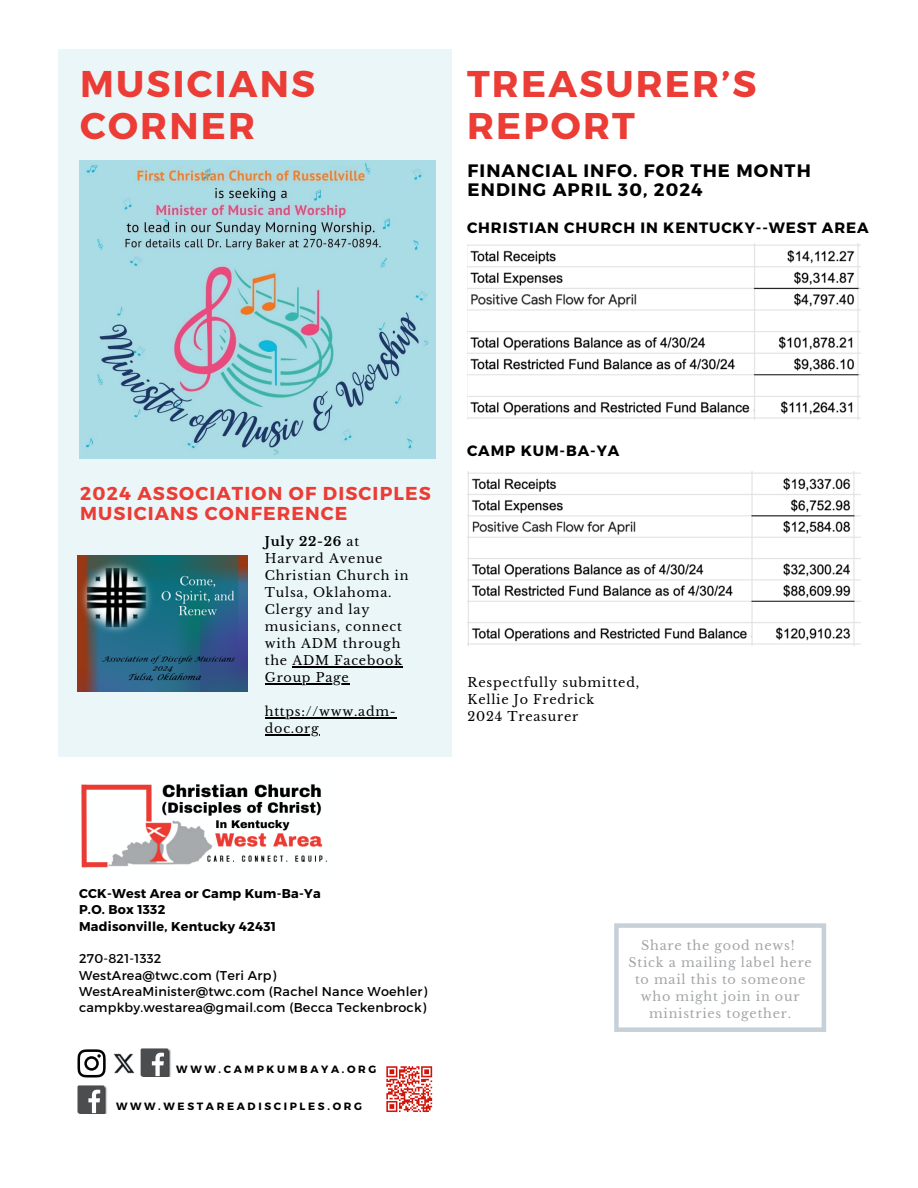
<style>
.page{position:relative;width:918px;height:1188px;background:#fff}
.page>*{position:absolute;margin:0;border:0;box-sizing:border-box;transform-origin:0 0}
.t1{font:700 37.2px/41.7px "Montserrat";letter-spacing:.06em;color:#eb3c35}
.t2{font:700 18.75px/20.2px "Montserrat";letter-spacing:.06em;color:#eb3c35}
.t3{font:700 18px/19.2px "Montserrat";letter-spacing:.06em;color:#000}
.t4{font:700 15px "Montserrat";letter-spacing:.06em;color:#000}
.t5{font:12.75px/17px "Libre Baskerville";letter-spacing:.06em;color:#000}
.t6{font:12.75px/16.4px "Montserrat";letter-spacing:.02em;color:#000}
.t7{font:12.75px/17px "Libre Baskerville";letter-spacing:.06em;color:#a3a6a8;text-align:center}
.t8{font:700 12.75px/16.4px "Montserrat";letter-spacing:.02em;color:#000}
.t9{font:700 10.65px "Montserrat";letter-spacing:.25em;color:#000}
.s1{font-weight:700}
</style>
<div class="page">
<div style="left:58px;top:49px;width:394px;height:707px;background:#ebf6f8"></div>
<img style="left:77px;top:1086px;width:30px;height:28px">
<svg style="left:78px;top:1049px;width:28px;height:29px"></svg>
<img style="left:81px;top:784px;width:247px;height:84px">
<svg style="left:614px;top:923px;width:212px;height:109px"></svg>
<img style="left:114px;top:1049px;width:57px;height:28px">
<svg style="left:386px;top:1066px;width:47px;height:46px"></svg>
<img style="left:79px;top:160px;width:357px;height:298px">
<img style="left:78px;top:556px;width:169px;height:136px">
<img style="left:468px;top:244px;width:392px;height:175px">
<img style="left:468px;top:472px;width:392px;height:173px">
<hr style="left:292px;top:667px;width:111px;height:1px;background:#000">
<hr style="left:265px;top:684px;width:85px;height:1px;background:#000">
<hr style="left:265px;top:718px;width:132px;height:1px;background:#000">
<hr style="left:265px;top:735px;width:54px;height:1px;background:#000">
<h5 class="t1" style="left:80px;top:61px;width:236px">MUSICIANS<br>CORNER</h5>
<p class="t1" style="left:467px;top:61px;width:291px">TREASURER’S<br>REPORT</p>
<h5 class="t3" style="left:468px;top:160px;width:345px">FINANCIAL INFO. FOR THE MONTH<br>ENDING APRIL 30, 2024</h5>
<h4 class="t4" style="left:467px;top:218px;width:403px">CHRISTIAN CHURCH IN KENTUCKY--WEST AREA</h4>
<p class="t2" style="left:80px;top:482px;width:352px">2024 ASSOCIATION OF DISCIPLES<br>MUSICIANS CONFERENCE</p>
<p class="t5" style="left:265px;top:534px;width:145px"><span class="s1">July 22-26</span> at<br>Harvard Avenue<br>Christian Church in<br>Tulsa, Oklahoma.<br>Clergy and lay musicians, connect with ADM through the ADM Facebook</p>
<p class="t5" style="left:265px;top:670px;width:86px">Group Page</p>
<p class="t5" style="left:265px;top:704px;width:132px">https://www.adm-</p>
<p class="t5" style="left:265px;top:721px;width:55px">doc.org</p>
<h5 class="t4" style="left:467px;top:441px;width:154px">CAMP KUM-BA-YA</h5>
<p class="t5" style="left:468px;top:674px;width:173px">Respectfully submitted,<br>Kellie Jo Fredrick<br>2024 Treasurer</p>
<h1 class="t8" style="left:79px;top:885px;width:243px">CCK-West Area or Camp Kum-Ba-Ya<br>P.O. Box 1332<br>Madisonville, Kentucky 42431</h1>
<h2 class="t6" style="left:79px;top:950px;width:350px">270-821-1332<br>WestArea@twc.com (Teri Arp)<br>WestAreaMinister@twc.com (Rachel Nance Woehler) campkby.westarea@gmail.com (Becca Teckenbrock)</h2>
<h3 class="t9" style="left:176px;top:1062px;width:202px">WWW.CAMPKUMBAYA.ORG</h3>
<p class="t9" style="left:116px;top:1099px;width:247px">WWW.WESTAREADISCIPLES.ORG</p>
<h3 class="t7" style="left:628px;top:937px;width:185px">Share the good news!<br>Stick a mailing label here to mail this to someone who might join in our ministries together.</h3>
</div>
